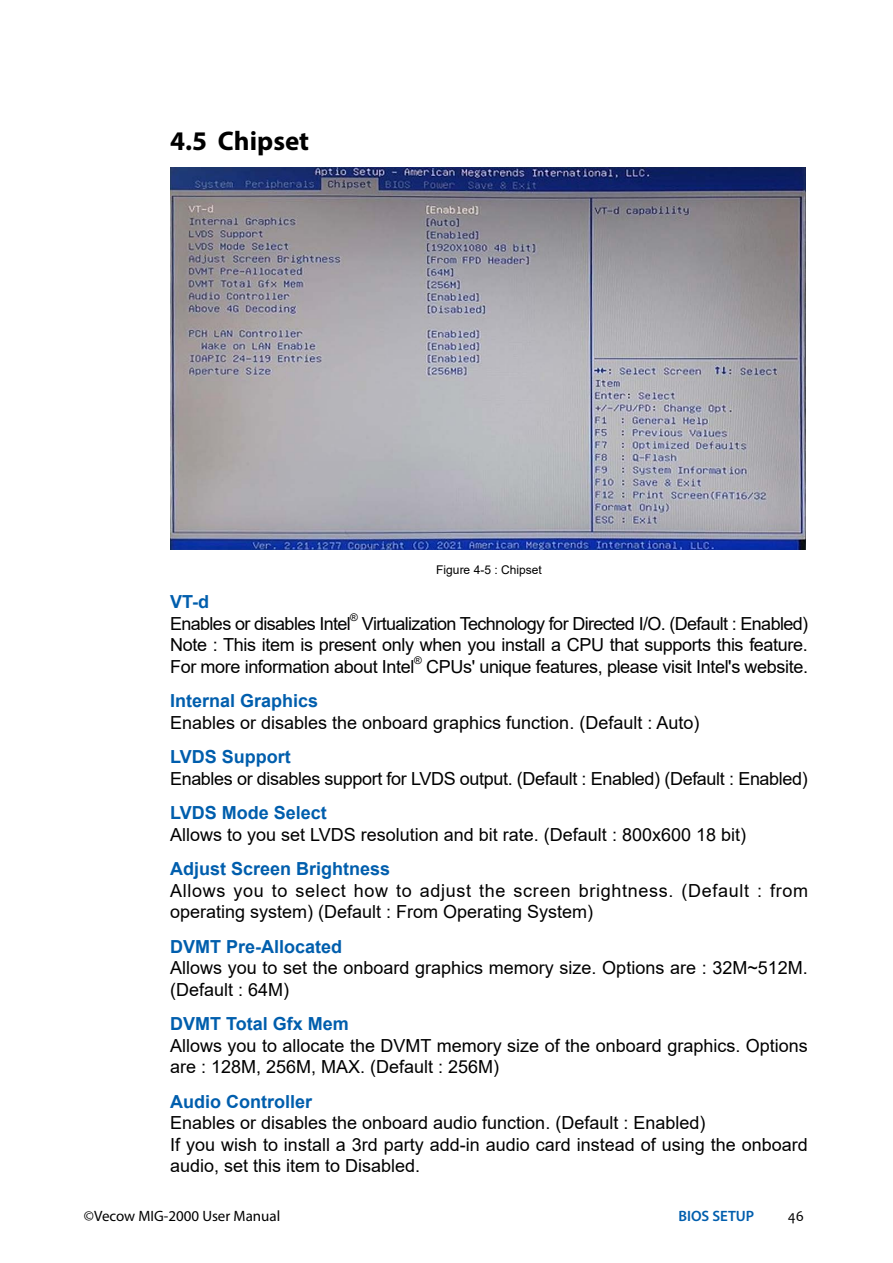
<style>
.page{position:relative;width:893px;height:1263px;background:#fff}
.page>*{position:absolute;margin:0;border:0;box-sizing:border-box;transform-origin:0 0}
.t1{font:700 27px "Myriad Pro";color:#000}
.t2{font:18px/21.6px "Arial";color:#000}
.t3{font:18px "Arial";letter-spacing:-.02em;color:#000}
.t4{font:700 18px "Arial";color:#005ead}
.t5{font:18px/21.6px "Arial";letter-spacing:.035em;color:#000}
.t6{font:18px "Arial";letter-spacing:-.035em;color:#000}
.t7{font:15px "Myriad Pro";color:#000}
.t8{font:600 15px "Myriad Pro";color:#005ead}
.t9{font:15px "Candara";color:#000}
.t10{font:12px "Arial";color:#000}
.t11{font:10.5px "Arial";color:#000}
</style>
<div class="page">
<img style="left:170px;top:167px;width:636px;height:383px">
<h1 class="t1" style="left:170px;top:123px;width:141px">4.5 Chipset</h1>
<p class="t10" style="left:436px;top:561px;width:107px">Figure 4-5 : Chipset</p>
<p class="t4" style="left:170px;top:589px;width:41px">VT-d</p>
<p class="t6" style="left:170px;top:611px;width:182px">Enables or disables Intel</p>
<p class="t11" style="left:350px;top:610px;width:9px">®</p>
<p class="t2" style="left:170px;top:612px;width:640px;text-align:justify;text-indent:192px">Virtualization Technology for Directed I/O. (Default : Enabled)<br>Note : This item is present only when you install a CPU that supports this feature.<br>For more information about Intel</p>
<p class="t11" style="left:414px;top:653px;width:9px">®</p>
<p class="t3" style="left:426px;top:654px;width:383px">CPUs' unique features, please visit Intel's website.</p>
<p class="t4" style="left:170px;top:688px;width:150px">Internal Graphics</p>
<p class="t2" style="left:170px;top:711px;width:531px">Enables or disables the onboard graphics function. (Default : Auto)</p>
<p class="t4" style="left:170px;top:744px;width:122px">LVDS Support</p>
<p class="t3" style="left:170px;top:766px;width:639px">Enables or disables support for LVDS output. (Default : Enabled) (Default : Enabled)</p>
<p class="t4" style="left:170px;top:800px;width:158px">LVDS Mode Select</p>
<p class="t2" style="left:170px;top:823px;width:577px">Allows to you set LVDS resolution and bit rate. (Default : 800x600 18 bit)</p>
<p class="t4" style="left:170px;top:856px;width:222px">Adjust Screen Brightness</p>
<p class="t5" style="left:170px;top:879px;width:639px">Allows you to select how to adjust the screen brightness. (Default : from operating system) (Default : From Operating System)</p>
<p class="t4" style="left:170px;top:933px;width:174px">DVMT Pre-Allocated</p>
<p class="t2" style="left:170px;top:957px;width:639px">Allows you to set the onboard graphics memory size. Options are : 32M~512M. (Default : 64M)</p>
<p class="t4" style="left:170px;top:1011px;width:180px">DVMT Total Gfx Mem</p>
<p class="t2" style="left:170px;top:1034px;width:639px">Allows you to allocate the DVMT memory size of the onboard graphics. Options are : 128M, 256M, MAX. (Default : 256M)</p>
<p class="t4" style="left:170px;top:1088px;width:144px">Audio Controller</p>
<p class="t2" style="left:170px;top:1112px;width:639px">Enables or disables the onboard audio function. (Default : Enabled)<br>If you wish to install a 3rd party add-in audio card instead of using the onboard audio, set this item to Disabled.</p>
<p class="t7" style="left:84px;top:1207px;width:198px">©Vecow MIG-2000 User Manual</p>
<p class="t8" style="left:678px;top:1207px;width:77px">BIOS SETUP</p>
<p class="t9" style="left:788px;top:1207px;width:18px">46</p>
</div>
